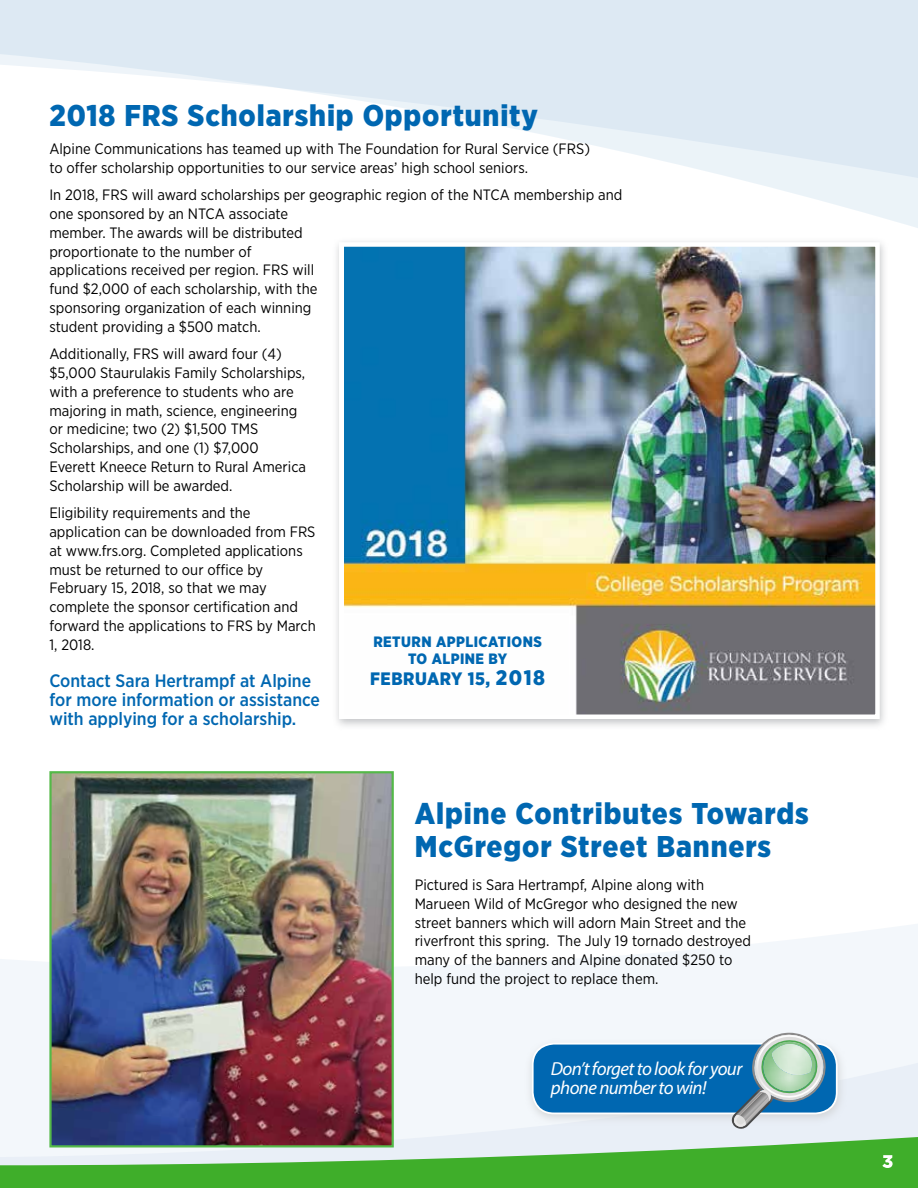
<style>
.page{position:relative;width:918px;height:1188px;background:#fff}
.page>*{position:absolute;margin:0;border:0;box-sizing:border-box;transform-origin:0 0}
.t1{font:900 30px/33px "Gotham Narrow";letter-spacing:.03em;color:#0067b1}
.t2{font:italic 18.9px/18.9px "Myriad Pro";letter-spacing:-.03em;color:#fff}
.t3{font:500 18px/18.8px "Gotham Narrow";color:#0067b1}
.t4{font:900 18px "Gotham Narrow";color:#0067b1}
.t5{font:15px/18.8px "Gotham Narrow";color:#000}
.t6{font:900 15px "Gotham Narrow";letter-spacing:.015em;color:#0067b1}
.s1{font-size:21px}
</style>
<div class="page">
<svg style="left:0;top:924px;width:918px;height:136px;fill:#f3f7fb"></svg>
<svg style="left:0;top:1060px;width:918px;height:69px;fill:#f3f7fb"></svg>
<svg style="left:0;top:0;width:918px;height:228px"></svg>
<div style="left:332px;top:237px;width:557px;height:493px;background:#afb1b4;opacity:.75"></div>
<img style="left:344px;top:247px;width:531px;height:467px">
<div style="left:339px;top:242px;width:541px;height:477px;border:4px solid #fff"></div>
<img style="left:52px;top:774px;width:339px;height:355px">
<div style="left:49px;top:771px;width:345px;height:376px;border:2px solid #54b948"></div>
<svg style="left:0;top:1129px;width:918px;height:59px;background:#7ab773"></svg>
<svg style="left:882px;top:1155px;width:11px;height:13px"></svg>
<div style="left:525px;top:1038px;width:322px;height:88px;background:#cdcfd0;opacity:.75"></div>
<div style="left:533px;top:1044px;width:304px;height:69px;background:#0067b1;border-radius:21px"></div>
<div style="left:532px;top:1043px;width:306px;height:71px;border:2px solid #fff;border-radius:21px"></div>
<svg style="left:725px;top:1031px;width:104px;height:98px"></svg>
<img style="left:772px;top:1044px;width:40px;height:32px">
<h1 class="t1" style="left:49px;top:99px;width:490px">2018 FRS Scholarship Opportunity</h1>
<p class="t5" style="left:49px;top:139px;width:542px">Alpine Communications has teamed up with The Foundation for Rural Service (FRS) to offer scholarship opportunities to our service areas’ high school seniors.</p>
<p class="t5" style="left:49px;top:185px;width:574px">In 2018, FRS will award scholarships per geographic region of the NTCA membership and one sponsored by an NTCA associate<br>member. The awards will be distributed<br>proportionate to the number of<br>applications received per region. FRS will<br>fund $2,000 of each scholarship, with the<br>sponsoring organization of each winning<br>student providing a $500 match.</p>
<p class="t5" style="left:49px;top:344px;width:258px">Additionally, FRS will award four (4) $5,000 Staurulakis Family Scholarships, with a preference to students who are majoring in math, science, engineering or medicine; two (2) $1,500 TMS Scholarships, and one (1) $7,000<br>Everett Kneece Return to Rural America Scholarship will be awarded.</p>
<p class="t5" style="left:49px;top:503px;width:268px">Eligibility requirements and the application can be downloaded from FRS at www.frs.org. Completed applications must be returned to our office by February 15, 2018, so that we may complete the sponsor certification and forward the applications to FRS by March 1, 2018.</p>
<p class="t3" style="left:49px;top:671px;width:272px">Contact Sara Hertrampf at Alpine for more information or assistance with applying for a scholarship.</p>
<p class="t6" style="left:373px;top:632px;width:39px">return</p>
<p class="t6" style="left:436px;top:632px;width:10px">applica</p>
<p class="t6" style="left:498px;top:632px;width:19px">tions</p>
<p class="t6" style="left:408px;top:649px;width:34px">to alpine</p>
<p class="t6" style="left:489px;top:649px;width:20px">by</p>
<p class="t4" style="left:370px;top:667px;width:46px">Februar</p>
<p class="t4" style="left:451px;top:667px;width:95px">y 15, <span class="s1">2018</span></p>
<h1 class="t1" style="left:415px;top:797px;width:395px">Alpine Contributes Towards<br>McGregor Street Banners</h1>
<p class="t5" style="left:415px;top:875px;width:338px">Pictured is Sara Hertrampf, Alpine along with Marueen Wild of McGregor who designed the new street banners which will adorn Main Street and the riverfront this spring. The July 19 tornado destroyed many of the banners and Alpine donated $250 to help fund the project to replace them.</p>
<p class="t2" style="left:551px;top:1059px;width:193px">Don’t forget to look for your phone number to win!</p>
</div>
